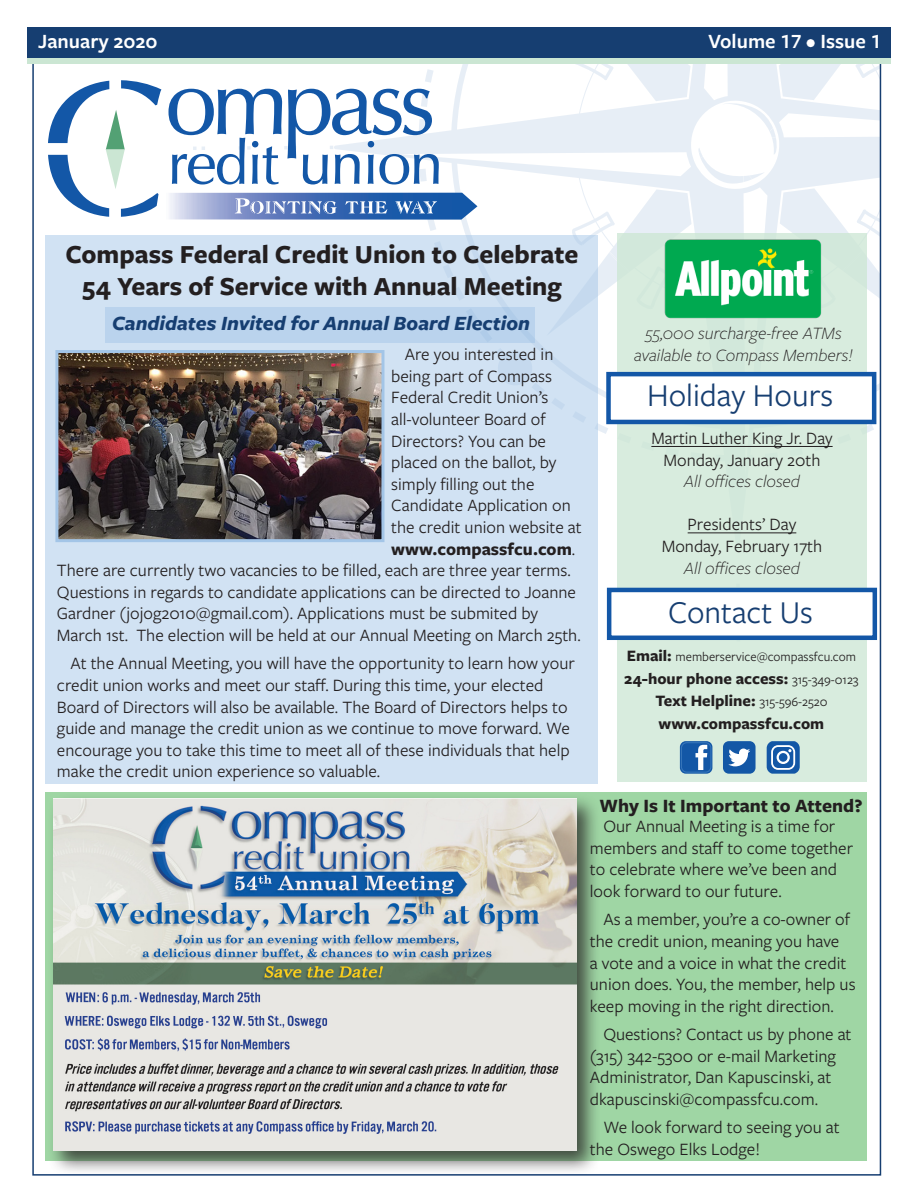
<style>
.page{position:relative;width:918px;height:1188px;background:#fff}
.page>*{position:absolute;margin:0;border:0;box-sizing:border-box;transform-origin:0 0}
.t1{font:33px "Freight Sans Pro";color:#163e71}
.t2{font:700 27px/32.4px "Freight Sans Pro";color:#231f20;text-align:center}
.t3{font:italic 700 21px "Freight Sans Pro";color:#163e71}
.t4{font:600 21px "Freight Sans Pro";color:#fff}
.t5{font:700 19.5px "Freight Sans Pro";color:#231f20}
.t6{font:18px/21.6px "Freight Sans Pro";color:#231f20}
.t7{font:italic 300 18px "Freight Sans Pro";color:#231f20}
.t8{font:700 18px "Freight Sans Pro";color:#231f20}
.t9{font:700 16.5px "Freight Sans Pro";color:#231f20}
.t10{font:13.5px "Freight Sans Pro";color:#231f20}
.s1{font-weight:400}
.s2{font-weight:700;font-size:16.5px}
.s3{font-weight:400;font-size:13.5px}
</style>
<div class="page">
<div style="left:45px;top:793px;width:821px;height:368px;background:#9fd6a4"></div>
<svg style="left:461px;top:64px;width:417px;height:482px"></svg>
<svg style="left:698px;top:64px;width:180px;height:269px"></svg>
<svg style="left:48px;top:69px;width:429px;height:162px"></svg>
<div style="left:27px;top:33px;width:864px;height:31px;background:#cbe6d3"></div>
<div style="left:27px;top:27px;width:864px;height:31px;background:#163e71"></div>
<svg style="left:45px;top:235px;width:553px;height:548px;background:#cfe0f2"></svg>
<div style="left:617px;top:233px;width:249px;height:549px;background:#d8ecde"></div>
<div style="left:606px;top:372px;width:270px;height:52px;background:#fff;border:4px solid #1357a7"></div>
<hr style="left:651px;top:446px;width:182px;height:1px;background:#231f20">
<hr style="left:688px;top:533px;width:108px;height:1px;background:#231f20">
<svg style="left:680px;top:741px;width:32px;height:33px"></svg>
<svg style="left:681px;top:742px;width:30px;height:31px"></svg>
<div style="left:723px;top:741px;width:33px;height:33px;background:#1357a6;border-radius:6px"></div>
<svg style="left:728px;top:749px;width:22px;height:17px"></svg>
<svg style="left:767px;top:741px;width:33px;height:33px"></svg>
<div style="left:47px;top:793px;width:554px;height:383px;background:#231f20;opacity:.75"></div>
<img style="left:54px;top:799px;width:522px;height:351px">
<div style="left:607px;top:588px;width:270px;height:52px;background:#fff;border:4px solid #1357a7"></div>
<img style="left:664px;top:239px;width:158px;height:80px">
<img style="left:59px;top:354px;width:321px;height:184px">
<div style="left:55px;top:350px;width:329px;height:192px;border:3px solid #a3c5e7"></div>
<p class="t4" style="left:38px;top:27px;width:121px">January 2020</p>
<p class="t4" style="left:709px;top:27px;width:174px">Volume 17 • Issue 1</p>
<p class="t2" style="left:65px;top:237px;width:514px">Compass Federal Credit Union to Celebrate<br>54 Years of Service with Annual Meeting</p>
<p class="t3" style="left:112px;top:309px;width:419px">Candidates Invited for Annual Board Election</p>
<p class="t7" style="left:645px;top:322px;width:198px">55,000 surcharge-free ATMs</p>
<p class="t6" style="left:405px;top:343px;width:150px">Are you interested in</p>
<p class="t7" style="left:634px;top:343px;width:220px">available to Compass Members!</p>
<p class="t6" style="left:391px;top:364px;width:162px">being part of Compass</p>
<p class="t6" style="left:391px;top:386px;width:159px">Federal Credit Union’s</p>
<p class="t6" style="left:391px;top:408px;width:156px">all-volunteer Board of</p>
<p class="t6" style="left:391px;top:429px;width:156px">Directors? You can be</p>
<p class="t6" style="left:391px;top:451px;width:167px">placed on the ballot, by</p>
<p class="t6" style="left:391px;top:472px;width:145px">simply filling out the</p>
<p class="t6" style="left:391px;top:494px;width:181px">Candidate Application on</p>
<p class="t6" style="left:391px;top:516px;width:192px">the credit union website at</p>
<p class="t8" style="left:391px;top:536px;width:186px">www.compassfcu.com<span class="s1">.</span></p>
<p class="t6" style="left:57px;top:559px;width:515px">There are currently two vacancies to be filled, each are three year terms.</p>
<p class="t6" style="left:57px;top:580px;width:521px">Questions in regards to candidate applications can be directed to Joanne</p>
<p class="t6" style="left:57px;top:602px;width:483px">Gardner (jojog2010@gmail.com). Applications must be submited by</p>
<p class="t6" style="left:57px;top:624px;width:525px">March 1st. The election will be held at our Annual Meeting on March 25th.</p>
<p class="t6" style="left:57px;top:652px;width:519px;text-indent:14px">At the Annual Meeting, you will have the opportunity to learn how your credit union works and meet our staff. During this time, your elected Board of Directors will also be available. The Board of Directors helps to guide and manage the credit union as we continue to move forward. We encourage you to take this time to meet all of these individuals that help make the credit union experience so valuable.</p>
<p class="t5" style="left:600px;top:792px;width:264px">Why Is It Important to Attend?</p>
<p class="t6" style="left:590px;top:815px;width:265px;text-indent:14px">Our Annual Meeting is a time for members and staff to come together to celebrate where we’ve been and look forward to our future.</p>
<p class="t6" style="left:590px;top:908px;width:267px;text-indent:14px">As a member, you’re a co-owner of the credit union, meaning you have<br>a vote and a voice in what the credit union does. You, the member, help us keep moving in the right direction.</p>
<p class="t6" style="left:590px;top:1023px;width:263px;text-indent:14px">Questions? Contact us by phone at (315) 342-5300 or e-mail Marketing Administrator, Dan Kapuscinski, at dkapuscinski@compassfcu.com.</p>
<p class="t6" style="left:590px;top:1116px;width:251px;text-indent:14px">We look forward to seeing you at the Oswego Elks Lodge!</p>
<p class="t1" style="left:647px;top:373px;width:188px">Holiday Hours</p>
<p class="t6" style="left:651px;top:427px;width:183px">Martin Luther King Jr. Day</p>
<p class="t6" style="left:663px;top:448px;width:159px">Monday, January 20th</p>
<p class="t7" style="left:684px;top:470px;width:118px">All offices closed</p>
<p class="t6" style="left:688px;top:513px;width:110px">Presidents’ Day</p>
<p class="t6" style="left:662px;top:535px;width:162px">Monday, February 17th</p>
<p class="t7" style="left:684px;top:556px;width:118px">All offices closed</p>
<p class="t1" style="left:668px;top:590px;width:146px">Contact Us</p>
<p class="t10" style="left:627px;top:648px;width:231px"><span class="s2">Email:</span> memberservice@compassfcu.com</p>
<p class="t9" style="left:624px;top:667px;width:236px">24-hour phone access: <span class="s3">315-349-0123</span></p>
<p class="t9" style="left:655px;top:690px;width:174px">Text Helpline: <span class="s3">315-596-2520</span></p>
<p class="t9" style="left:659px;top:712px;width:167px">www.compassfcu.com</p>
</div>
